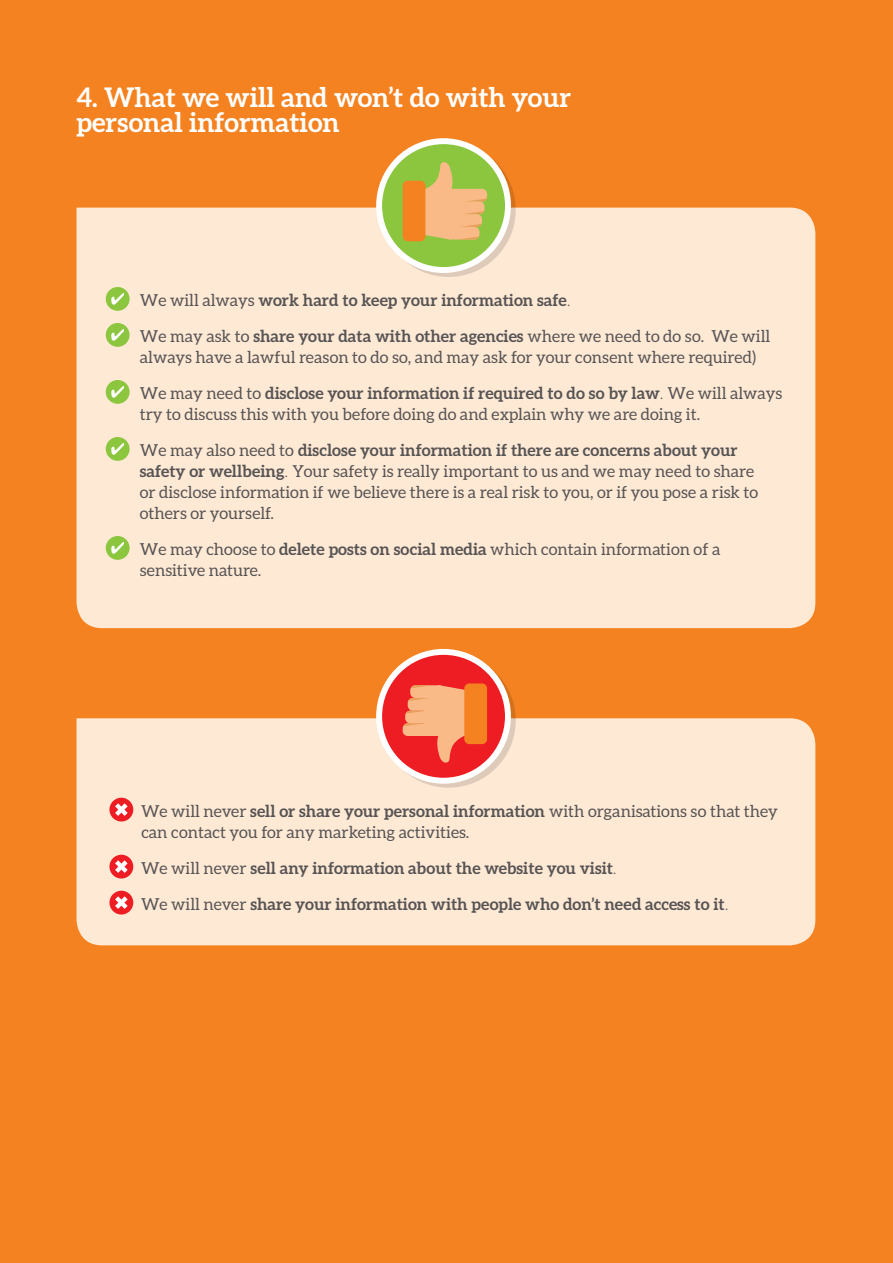
<style>
.page{position:relative;width:893px;height:1263px;background:#f58220}
.page>*{position:absolute;margin:0;border:0;box-sizing:border-box;transform-origin:0 0}
.t1{font:700 27px/25.5px "Aleo";color:#fff}
.t2{font:16.5px/21px "Aleo";color:#575454}
.t3{font:700 16.5px "Aleo";color:#575454}
.s1{font-weight:400}
.s2{font-weight:300}
.s3{font-weight:700}
</style>
<div class="page">
<div style="left:77px;top:718px;width:738px;height:227px;background:#fee9d5"></div>
<svg style="left:381px;top:653px;width:135px;height:135px"></svg>
<svg style="left:379px;top:652px;width:129px;height:129px;background:#f03b40"></svg>
<div style="left:376px;top:649px;width:135px;height:135px;border:6px solid #fff;border-radius:50%"></div>
<svg style="left:403px;top:683px;width:84px;height:81px"></svg>
<div style="left:109px;top:798px;width:24px;height:23px;background:#ee1d23;border-radius:50%"></div>
<svg style="left:115px;top:803px;width:13px;height:13px"></svg>
<div style="left:109px;top:855px;width:24px;height:23px;background:#ee1d23;border-radius:50%"></div>
<svg style="left:115px;top:860px;width:13px;height:13px"></svg>
<div style="left:109px;top:891px;width:24px;height:23px;background:#ee1d23;border-radius:50%"></div>
<svg style="left:115px;top:896px;width:13px;height:13px"></svg>
<div style="left:77px;top:208px;width:738px;height:420px;background:#fee9d5"></div>
<svg style="left:381px;top:143px;width:135px;height:134px"></svg>
<svg style="left:379px;top:141px;width:129px;height:129px;background:#9bcd58"></svg>
<div style="left:376px;top:138px;width:135px;height:135px;border:6px solid #fff;border-radius:50%"></div>
<svg style="left:403px;top:161px;width:84px;height:80px"></svg>
<div style="left:106px;top:287px;width:24px;height:24px;background:#8bc63e;border-radius:50%"></div>
<svg style="left:111px;top:293px;width:13px;height:12px"></svg>
<div style="left:106px;top:323px;width:24px;height:24px;background:#8bc63e;border-radius:50%"></div>
<svg style="left:111px;top:329px;width:13px;height:12px"></svg>
<div style="left:106px;top:380px;width:24px;height:24px;background:#8bc63e;border-radius:50%"></div>
<svg style="left:111px;top:386px;width:13px;height:12px"></svg>
<div style="left:106px;top:437px;width:24px;height:24px;background:#8bc63e;border-radius:50%"></div>
<svg style="left:111px;top:443px;width:13px;height:12px"></svg>
<div style="left:106px;top:536px;width:24px;height:24px;background:#8bc63e;border-radius:50%"></div>
<svg style="left:111px;top:542px;width:13px;height:12px"></svg>
<p class="t1" style="left:77px;top:84px;width:496px">4. What we will and won’t do with your personal information</p>
<p class="t3" style="left:140px;top:291px;width:432px"><span class="s1">We will always</span> work hard to keep your information safe<span class="s2">.</span></p>
<p class="t2" style="left:140px;top:326px;width:632px">We may ask to <span class="s3">share your data with other agencies</span> where we need to do so. We will always have a lawful reason to do so, and may ask for your consent where required)</p>
<p class="t2" style="left:140px;top:383px;width:644px">We may need to <span class="s3">disclose your information if required to do so by law</span><span class="s2">.</span> We will always try to discuss this with you before doing do and explain why we are doing it.</p>
<p class="t2" style="left:140px;top:440px;width:620px">We may also need to <span class="s3">disclose your information if there are concerns about your safety or wellbeing</span><span class="s2">.</span> Your safety is really important to us and we may need to share or disclose information if we believe there is a real risk to you, or if you pose a risk to others or yourself.</p>
<p class="t2" style="left:140px;top:539px;width:582px">We may choose to <span class="s3">delete posts on social media</span> which contain information of a sensitive nature.</p>
<p class="t2" style="left:141px;top:800px;width:639px">We will never <span class="s3">sell or share your personal information</span> with organisations so that they can contact you for any marketing activities.</p>
<p class="t3" style="left:141px;top:858px;width:477px"><span class="s1">We will never</span> sell any information about the website you visit<span class="s2">.</span></p>
<p class="t3" style="left:141px;top:894px;width:589px"><span class="s1">We will never</span> share your information with people who don’t need access to it<span class="s2">.</span></p>
</div>
